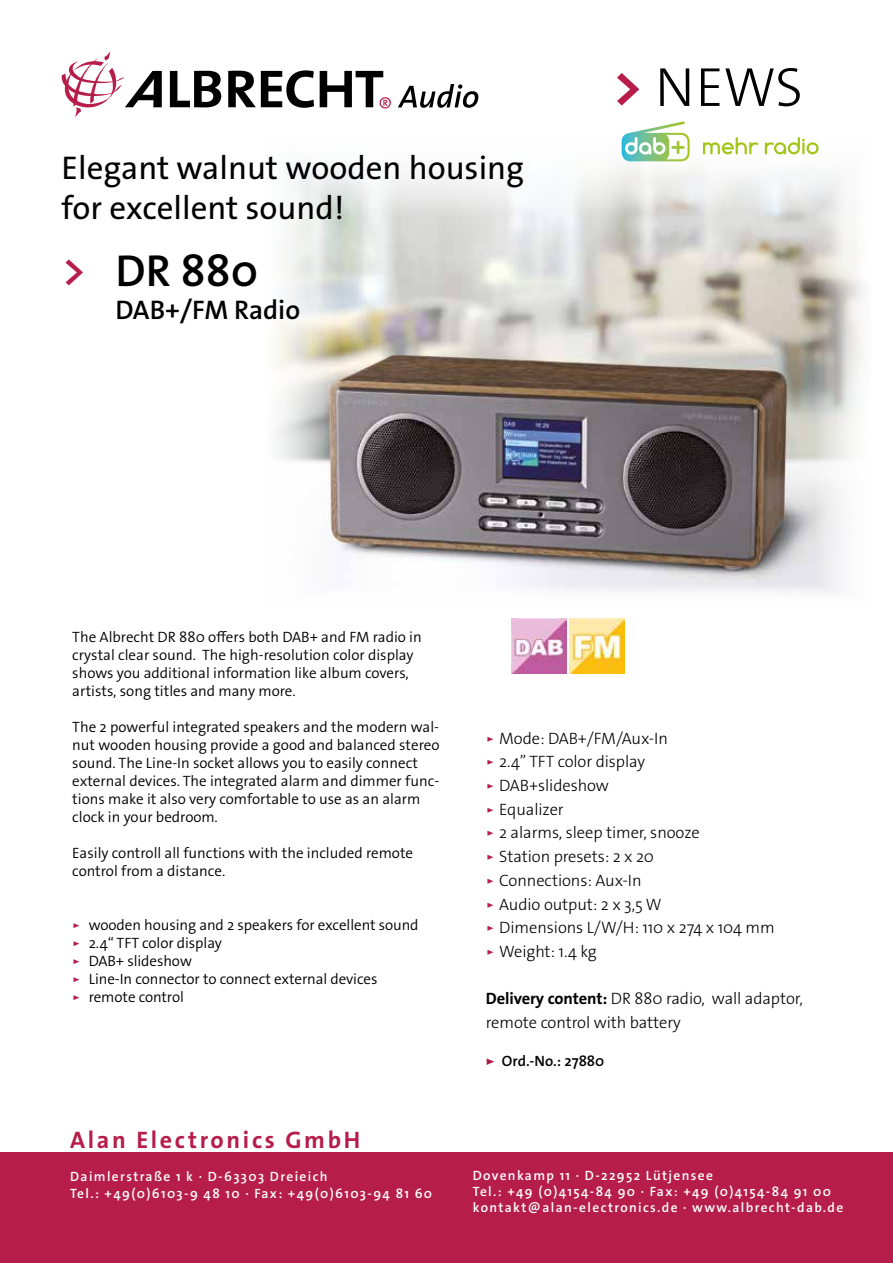
<style>
.page{position:relative;width:893px;height:1263px;background:#fff}
.page>*{position:absolute;margin:0;border:0;box-sizing:border-box;transform-origin:0 0}
.t1{font:300 55.5px "The Sans Os F";color:#000}
.t2{font:600 45px "The Sans Os F";color:#000}
.t3{font:33px/39.6px "The Sans Os F";color:#000}
.t4{font:600 27px "The Sans Os F";color:#000}
.t5{font:700 24px "The Sans Os F";letter-spacing:.11em;color:#b71d4a}
.t6{font:300 16.5px/23.7px "The Sans Os F";letter-spacing:-.005em;color:#000}
.t7{font:300 15px/18px "The Sans Os F";color:#000}
.t8{font:600 15px "The Sans Os F";color:#000}
.t9{font:600 13.5px/16.2px "The Sans Os F";letter-spacing:.1em;color:#fff}
.s1{color:#b71d4a}
.s2{font-weight:700;color:#b71d4a}
.s3{font-weight:700}
.s4{font-weight:700;color:#aa1b44}
</style>
<div class="page">
<img style="left:275px;top:139px;width:588px;height:453px">
<div style="left:0;top:1152px;width:893px;height:111px;background:#b71d4a"></div>
<svg style="left:170px;top:71px;width:51px;height:36px"></svg>
<svg style="left:228px;top:70px;width:86px;height:38px"></svg>
<svg style="left:62px;top:51px;width:100px;height:66px"></svg>
<svg style="left:320px;top:71px;width:71px;height:38px"></svg>
<svg style="left:398px;top:84px;width:80px;height:24px"></svg>
<img style="left:511px;top:619px;width:55px;height:54px">
<img style="left:569px;top:619px;width:55px;height:54px">
<svg style="left:622px;top:121px;width:68px;height:40px"></svg>
<svg style="left:703px;top:137px;width:116px;height:17px"></svg>
<h3 class="t3" style="left:62px;top:148px;width:464px">Elegant walnut wooden housing for excellent sound!</h3>
<h2 class="t2" style="left:62px;top:242px;width:198px"><span class="s1">&gt;</span> DR 880</h2>
<h3 class="t4" style="left:116px;top:293px;width:186px">DAB+/FM Radio</h3>
<h1 class="t1" style="left:612px;top:52px;width:192px"><span class="s2">&gt;</span> NEWS</h1>
<p class="t7" style="left:72px;top:628px;width:351px">The Albrecht DR 880 offers both DAB+ and FM radio in crystal clear sound. The high-resolution color display shows you additional information like album covers, artists, song titles and many more.</p>
<p class="t7" style="left:72px;top:718px;width:369px">The 2 powerful integrated speakers and the modern wal&shy;nut wooden housing provide a good and balanced stereo sound. The Line-In socket allows you to easily connect external devices. The integrated alarm and dimmer func&shy;tions make it also very comfortable to use as an alarm clock in your bedroom.</p>
<p class="t7" style="left:72px;top:844px;width:342px">Easily controll all functions with the included remote control from a distance.</p>
<p class="t7" style="left:72px;top:916px;width:348px"><span class="s1">▹</span> -wooden housing and 2 speakers for excellent sound <span class="s1">▹</span> -2.4“ TFT color display<br><span class="s1">▹</span> -DAB+ slideshow<br><span class="s1">▹</span> -Line-In connector to connect external devices<br><span class="s1">▹</span> -remote control</p>
<p class="t6" style="left:486px;top:726px;width:290px"><span class="s1">▹</span> Mode: DAB+/FM/Aux-In<br><span class="s1">▹</span> 2.4” TFT color display<br><span class="s1">▹</span> DAB+slideshow<br><span class="s1">▹</span> Equalizer<br><span class="s1">▹</span> 2 alarms, sleep timer, snooze<br><span class="s1">▹</span> Station presets: 2 x 20<br><span class="s1">▹</span> Connections: Aux-In<br><span class="s1">▹</span> Audio output: 2 x 3,5 W<br><span class="s1">▹</span> Dimensions L/W/H: 110 x 274 x 104 mm <span class="s1">▹</span> Weight: 1.4 kg</p>
<p class="t6" style="left:486px;top:987px;width:319px"><span class="s3">Delivery content:</span> DR 880 radio, wall adaptor, remote control with battery</p>
<p class="t8" style="left:486px;top:1051px;width:120px"><span class="s4">▹</span> Ord.-No.: 27880</p>
<h3 class="t5" style="left:70px;top:1125px;width:292px">Alan Electronics GmbH</h3>
<p class="t9" style="left:70px;top:1169px;width:364px">Daimlerstraße 1 k · D-63303 Dreieich<br>Tel.: +49(0)6103-9 48 10 · Fax: +49(0)6103-94 81 60</p>
<p class="t9" style="left:473px;top:1167px;width:372px">Dovenkamp 11 · D-22952 Lütjensee<br>Tel.: +49 (0)4154-84 90 · Fax: +49 (0)4154-84 91 00 kontakt@alan-electronics.de · www.albrecht-dab.de</p>
</div>
